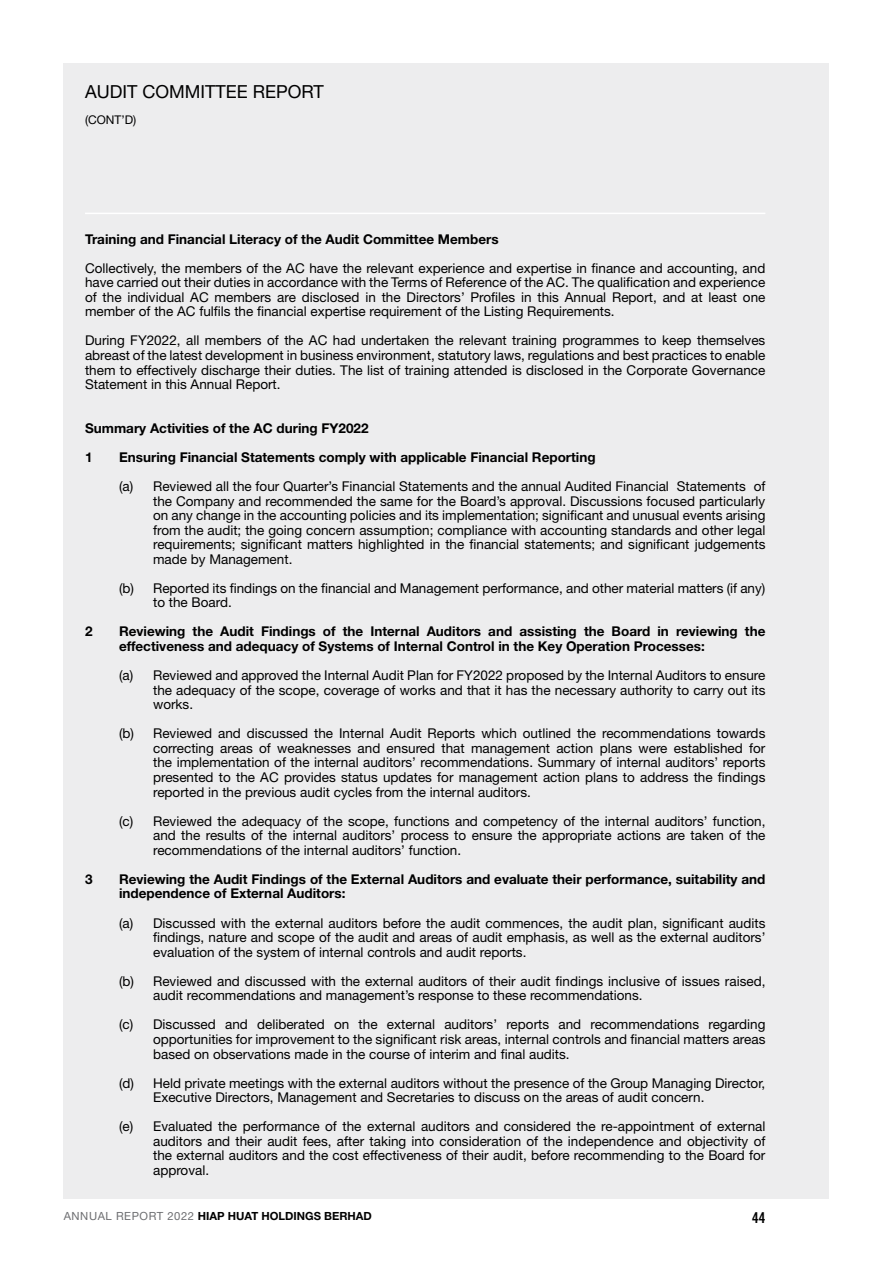
<style>
.page{position:relative;width:893px;height:1263px;background:#fff}
.page>*{position:absolute;margin:0;border:0;box-sizing:border-box;transform-origin:0 0}
.t1{font:18px "Helvetica Neue LT Std";color:#000}
.t2{font:15px "Trade Gothic LT Std Bd Cn 20";color:#000}
.t3{font:13.5px/14.5px "Helvetica Neue LT Std";color:#000;text-align:justify}
.t4{font:700 13.5px/14.5px "Helvetica Neue LT Std";color:#000}
.t5{font:12px "Helvetica Neue LT Std";color:#000}
.t6{font:700 11.25px "Helvetica Neue LT Std";color:#000}
.s1{font-weight:400;color:#6d6e71}
</style>
<div class="page">
<div style="left:64px;top:64px;width:765px;height:1135px;background:#ededee"></div>
<hr style="left:85px;top:213px;width:680px;height:1px;background:#fff">
<h1 class="t1" style="left:85px;top:81px;width:240px">AUDIT COMMITTEE REPORT</h1>
<p class="t5" style="left:85px;top:113px;width:53px">(CONT’D)</p>
<p class="t4" style="left:85px;top:231px;width:415px">Training and Financial Literacy of the Audit Committee Members</p>
<p class="t3" style="left:85px;top:260px;width:682px">Collectively, the members of the AC have the relevant experience and expertise in finance and accounting, and have carried out their duties in accordance with the Terms of Reference of the AC. The qualification and experience of the individual AC members are disclosed in the Directors’ Profiles in this Annual Report, and at least one member of the AC fulfils the financial expertise requirement of the Listing Requirements.</p>
<p class="t3" style="left:85px;top:333px;width:682px">During FY2022, all members of the AC had undertaken the relevant training programmes to keep themselves abreast of the latest development in business environment, statutory laws, regulations and best practices to enable them to effectively discharge their duties. The list of training attended is disclosed in the Corporate Governance Statement in this Annual Report.</p>
<p class="t4" style="left:85px;top:413px;width:512px;line-height:29.1px">Summary Activities of the AC during FY2022<br>1 Ensuring Financial Statements comply with applicable Financial Reporting</p>
<p class="t3" style="left:153px;top:479px;width:614px;text-indent:-34px">(a) Reviewed all the four Quarter’s Financial Statements and the annual Audited Financial Statements of the Company and recommended the same for the Board’s approval. Discussions focused particularly on any change in the accounting policies and its implementation; significant and unusual events arising from the audit; the going concern assumption; compliance with accounting standards and other legal requirements; significant matters highlighted in the financial statements; and significant judgements made by Management.</p>
<p class="t3" style="left:153px;top:580px;width:614px;text-indent:-34px">(b) Reported its findings on the financial and Management performance, and other material matters (if any) to the Board.</p>
<p class="t4" style="left:85px;top:624px;width:23px">2 R</p>
<p class="t4" style="left:119px;top:624px;width:648px;text-indent:10px">eviewing the Audit Findings of the Internal Auditors and assisting the Board in reviewing the effectiveness and adequacy of Systems of Internal Control in the Key Operation Processes:</p>
<p class="t3" style="left:153px;top:668px;width:614px;text-indent:-34px">(a) Reviewed and approved the Internal Audit Plan for FY2022 proposed by the Internal Auditors to ensure the adequacy of the scope, coverage of works and that it has the necessary authority to carry out its works.</p>
<p class="t3" style="left:153px;top:726px;width:614px;text-indent:-34px">(b) Reviewed and discussed the Internal Audit Reports which outlined the recommendations towards correcting areas of weaknesses and ensured that management action plans were established for the implementation of the internal auditors’ recommendations. Summary of internal auditors’ reports presented to the AC provides status updates for management action plans to address the findings reported in the previous audit cycles from the internal auditors.</p>
<p class="t3" style="left:153px;top:813px;width:614px;text-indent:-34px">(c) Reviewed the adequacy of the scope, functions and competency of the internal auditors’ function, and the results of the internal auditors’ process to ensure the appropriate actions are taken of the recommendations of the internal auditors’ function.</p>
<p class="t4" style="left:85px;top:871px;width:9px">3</p>
<p class="t4" style="left:119px;top:871px;width:648px">Reviewing the Audit Findings of the External Auditors and evaluate their performance, suitability and independence of External Auditors:</p>
<p class="t3" style="left:153px;top:915px;width:614px;text-indent:-34px">(a) Discussed with the external auditors before the audit commences, the audit plan, significant audits findings, nature and scope of the audit and areas of audit emphasis, as well as the external auditors’ evaluation of the system of internal controls and audit reports.</p>
<p class="t3" style="left:153px;top:973px;width:614px;text-indent:-34px">(b) Reviewed and discussed with the external auditors of their audit findings inclusive of issues raised, audit recommendations and management’s response to these recommendations.</p>
<p class="t3" style="left:153px;top:1017px;width:614px;text-indent:-34px">(c) Discussed and deliberated on the external auditors’ reports and recommendations regarding opportunities for improvement to the significant risk areas, internal controls and financial matters areas based on observations made in the course of interim and final audits.</p>
<p class="t3" style="left:153px;top:1075px;width:614px;text-indent:-34px">(d) Held private meetings with the external auditors without the presence of the Group Managing Director,<br>Executive Directors, Management and Secretaries to discuss on the areas of audit concern.</p>
<p class="t3" style="left:153px;top:1119px;width:614px;text-indent:-34px">(e) Evaluated the performance of the external auditors and considered the re-appointment of external auditors and their audit fees, after taking into consideration of the independence and objectivity of the external auditors and the cost effectiveness of their audit, before recommending to the Board for approval.</p>
<p class="t6" style="left:64px;top:1209px;width:310px"><span class="s1">ANNUAL REPORT 2022</span> Hiap Huat Holdings Berhad</p>
<p class="t2" style="left:752px;top:1208px;width:15px">44</p>
</div>
